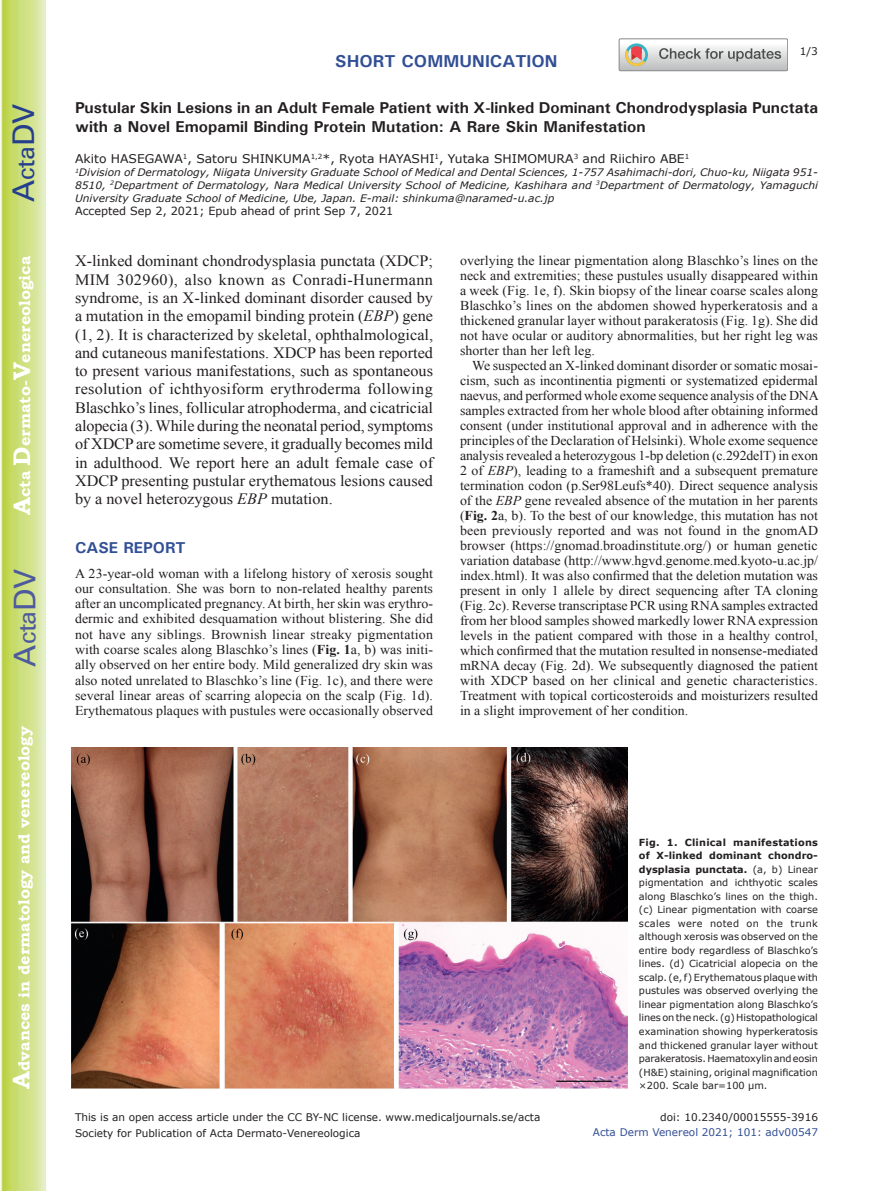
<style>
.page{position:relative;width:893px;height:1191px;background:#fff}
.page>*{position:absolute;margin:0;border:0;box-sizing:border-box;transform-origin:0 0}
.t1{font:30px "Univers";color:#4d5a9e}
.t2{font:30px "Univers";color:#253f8e}
.t3{font:700 17.25px "Univers";color:#324f95}
.t4{font:15.75px/18.3px "Times New Roman";color:#231f20;text-align:justify}
.t5{font:700 15.75px/18.9px "Univers";color:#231f20}
.t6{font:700 15.75px "Bookman Old Style";color:#fff}
.t7{font:700 15.75px "Univers";color:#324f95}
.t8{font:13.5px/15px "Times New Roman";letter-spacing:.005em;color:#231f20;text-align:justify}
.t9{font:12px "Verdana";color:#231f20}
.t10{font:11.25px "Verdana";color:#231f20}
.t11{font:10.5px "Verdana";color:#231f20}
.t12{font:10.5px "Verdana";color:#324f95}
.t13{font:italic 10.35px/12.8px "Verdana";color:#231f20;text-align:justify}
.t14{font:9.75px/13.5px "Verdana";color:#231f20;text-align:justify}
.s1{font-size:24px}
.s2{font-style:italic}
.s3{font-weight:700}
</style>
<div class="page">
<svg style="left:1px;top:0;width:45px;height:1191px;background:#cfe084"></svg>
<svg style="left:619px;top:39px;width:169px;height:32px"></svg>
<img style="left:72px;top:747px;width:555px;height:342px">
<h1 class="t2" style="left:6px;top:202px;width:100px;rotate:-90deg">A<span class="s1">cta</span>DV</h1>
<p class="t6" style="left:15px;top:515px;width:260px;rotate:-90deg"><span class="s1">A</span>cta <span class="s1">D</span>ermato-<span class="s1">V</span>enereologica</p>
<h1 class="t1" style="left:7px;top:666px;width:100px;rotate:-90deg">A<span class="s1">cta</span>DV</h1>
<p class="t6" style="left:15px;top:1088px;width:364px;rotate:-90deg"><span class="s1">A</span>dvances in dermatology and venereology</p>
<p class="t3" style="left:335px;top:50px;width:224px">SHORT COMMUNICATION</p>
<p class="t11" style="left:800px;top:44px;width:20px">1/3</p>
<p class="t5" style="left:75px;top:98px;width:745px">Pustular Skin Lesions in an Adult Female Patient with X-linked Dominant Chondrodysplasia Punctata with a Novel Emopamil Binding Protein Mutation: A Rare Skin Manifestation</p>
<p class="t9" style="left:75px;top:151px;width:616px">Akito HASEGAWA<sup>1</sup>, Satoru SHINKUMA<sup>1,2</sup>*, Ryota HAYASHI<sup>1</sup>, Yutaka SHIMOMURA<sup>3</sup> and Riichiro ABE<sup>1</sup></p>
<p class="t13" style="left:75px;top:166px;width:745px"><sup>1</sup>Division of Dermatology, Niigata University Graduate School of Medical and Dental Sciences, 1-757 Asahimachi-dori, Chuo-ku, Niigata 951- 8510, <sup>2</sup>Department of Dermatology, Nara Medical University School of Medicine, Kashihara and <sup>3</sup>Department of Dermatology, Yamaguchi University Graduate School of Medicine, Ube, Japan. E-mail: shinkuma@naramed-u.ac.jp</p>
<p class="t10" style="left:75px;top:204px;width:320px">Accepted Sep 2, 2021; Epub ahead of print Sep 7, 2021</p>
<p class="t4" style="left:75px;top:252px;width:360px">X-linked dominant chondrodysplasia punctata (XDCP; MIM 302960), also known as Conradi-Hunermann syndrome, is an X-linked dominant disorder caused by a mutation in the emopamil binding protein (<span class="s2">EBP</span>) gene (1, 2). It is characterized by skeletal, ophthalmological, and cutaneous manifestations. XDCP has been reported to present various manifestations, such as spontaneous resolution of ichthyosiform erythroderma following Blaschko’s lines, follicular atrophoderma, and cicatricial alopecia (3). While during the neonatal period, symptoms of XDCP are sometime severe, it gradually becomes mild in adulthood. We report here an adult female case of XDCP presenting pustular erythematous lesions caused by a novel heterozygous <span class="s2">EBP</span> mutation.</p>
<p class="t7" style="left:75px;top:538px;width:112px">CASE REPORT</p>
<p class="t8" style="left:75px;top:565px;width:360px">A 23-year-old woman with a lifelong history of xerosis sought our consultation. She was born to non-related healthy parents after an uncomplicated pregnancy. At birth, her skin was erythro&shy;dermic and exhibited desquamation without blistering. She did not have any siblings. Brownish linear streaky pigmentation with coarse scales along Blaschko’s lines (<span class="s3">Fig. 1</span>a, b) was initi&shy;ally observed on her entire body. Mild generalized dry skin was also noted unrelated to Blaschko’s line (Fig. 1c), and there were several linear areas of scarring alopecia on the scalp (Fig. 1d).<br>Erythematous plaques with pustules were occasionally observed</p>
<p class="t8" style="left:460px;top:253px;width:360px">overlying the linear pigmentation along Blaschko’s lines on the neck and extremities; these pustules usually disappeared within a week (Fig. 1e, f). Skin biopsy of the linear coarse scales along Blaschko’s lines on the abdomen showed hyperkeratosis and a thickened granular layer without parakeratosis (Fig. 1g). She did not have ocular or auditory abnormalities, but her right leg was shorter than her left leg.</p>
<p class="t8" style="left:460px;top:358px;width:360px;text-indent:12px">We suspected an X-linked dominant disorder or somatic mosai&shy;cism, such as incontinentia pigmenti or systematized epidermal naevus, and performed whole exome sequence analysis of the DNA samples extracted from her whole blood after obtaining informed consent (under institutional approval and in adherence with the principles of the Declaration of Helsinki). Whole exome sequence analysis revealed a heterozygous 1-bp deletion (c.292delT) in exon 2 of <span class="s2">EBP</span>), leading to a frameshift and a subsequent premature termination codon (p.Ser98Leufs*40). Direct sequence analysis of the <span class="s2">EBP</span> gene revealed absence of the mutation in her parents (<span class="s3">Fig. 2</span>a, b). To the best of our knowledge, this mutation has not been previously reported and was not found in the gnomAD browser (https://gnomad.broadinstitute.org/) or human genetic variation database (http://www.hgvd.genome.med.kyoto-u.ac.jp/ index.html). It was also confirmed that the deletion mutation was present in only 1 allele by direct sequencing after TA cloning (Fig. 2c). Reverse transcriptase PCR using RNA samples extracted from her blood samples showed markedly lower RNA expression levels in the patient compared with those in a healthy control, which confirmed that the mutation resulted in nonsense-mediated mRNA decay (Fig. 2d). We subsequently diagnosed the patient with XDCP based on her clinical and genetic characteristics.<br>Treatment with topical corticosteroids and moisturizers resulted in a slight improvement of her condition.</p>
<p class="t14" style="left:639px;top:835px;width:181px"><span class="s3">Fig. 1. Clinical manifestations of X-linked dominant chondro&shy;dysplasia punctata.</span> (a, b) Linear pigmentation and ichthyotic scales along Blaschko’s lines on the thigh. (c) Linear pigmentation with coarse scales were noted on the trunk although xerosis was observed on the entire body regardless of Blaschko’s lines. (d) Cicatricial alopecia on the scalp. (e, f) Erythematous plaque with pustules was observed overlying the linear pigmentation along Blaschko’s lines on the neck. (g) Histopathological examination showing hyperkeratosis and thickened granular layer without parakeratosis. Haematoxylin and eosin (H&amp;E) staining, original magnification ×200. Scale bar=100 μm.</p>
<p class="t11" style="left:75px;top:1110px;width:467px">This is an open access article under the CC BY-NC license. www.medicaljournals.se/acta</p>
<p class="t11" style="left:660px;top:1110px;width:159px">doi: 10.2340/00015555-3916</p>
<p class="t11" style="left:75px;top:1126px;width:287px">Society for Publication of Acta Dermato-Venereologica</p>
<p class="t12" style="left:593px;top:1125px;width:227px">Acta Derm Venereol 2021; 101: adv00547</p>
</div>
